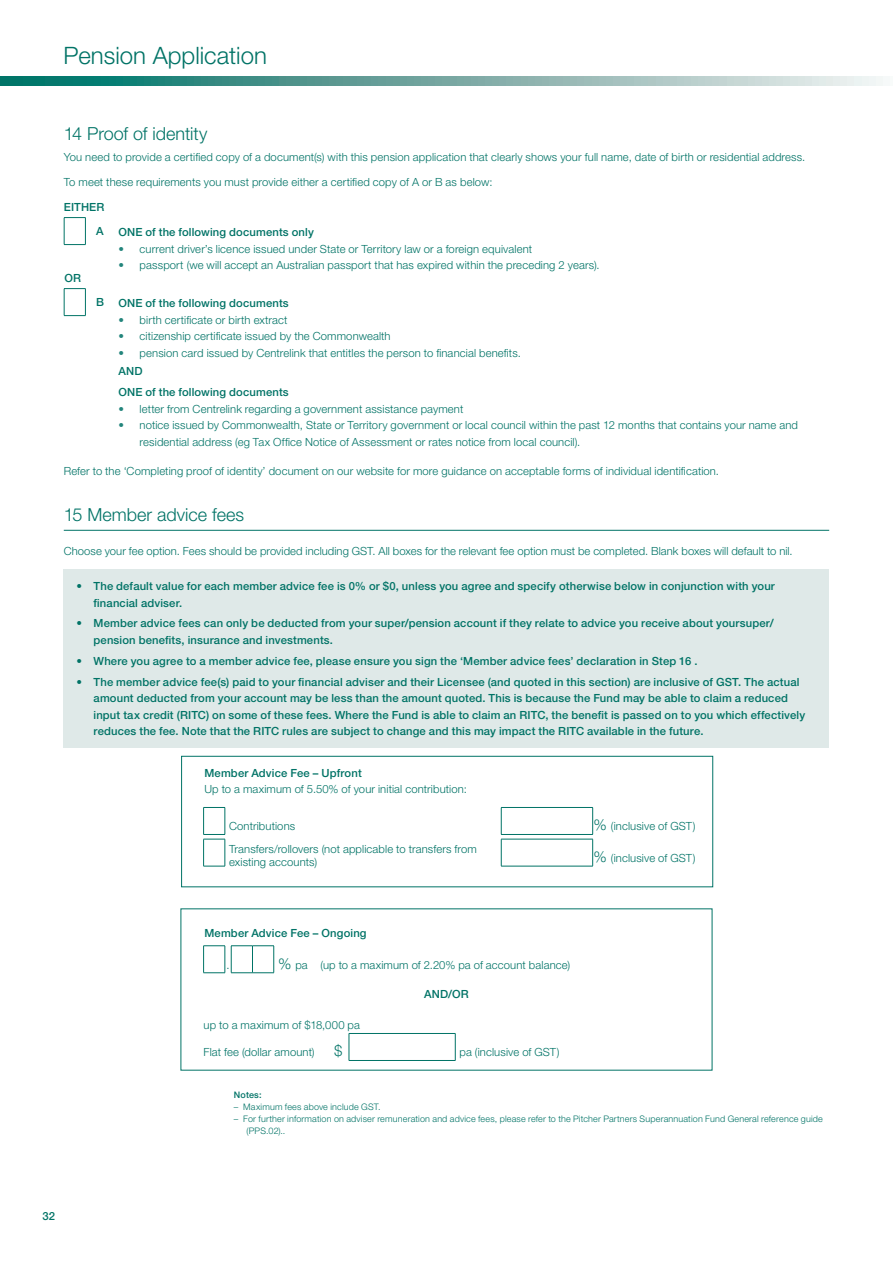
<style>
.page{position:relative;width:893px;height:1263px;background:#fff}
.page>*{position:absolute;margin:0;border:0;box-sizing:border-box;transform-origin:0 0}
.t1{font:300 24px "Helvetica Neue LT Std";color:#007366}
.t2{font:300 18px "Helvetica Neue LT Std";color:#007366}
.t3{font:300 15px "Helvetica Neue LT Std";color:#007366}
.t4{font:300 11.25px/18.1px "Helvetica Neue LT Std";letter-spacing:.01em;color:#007366}
.t5{font:500 11.25px/16.5px "Helvetica Neue LT Std";letter-spacing:.015em;color:#007366}
.t6{font:300 9px/12px "Helvetica Neue LT Std";letter-spacing:.02em;color:#007366}
.t7{font:500 9px "Helvetica Neue LT Std";letter-spacing:.02em;color:#007366}
.s1{color:#23857c}
.s2{font-weight:500}
.s3{font-size:15px}
</style>
<div class="page">
<hr style="left:64px;top:530px;width:765px;height:1px;background:#007366">
<svg style="left:64px;top:217px;width:22px;height:100px"></svg>
<div style="left:64px;top:569px;width:765px;height:179px;background:#dfe9e8"></div>
<svg style="left:203px;top:807px;width:391px;height:60px"></svg>
<hr style="left:501px;top:866px;width:92px;height:1px;background:#007366">
<svg style="left:180px;top:920px;width:95px;height:53px"></svg>
<svg style="left:180px;top:1006px;width:533px;height:54px"></svg>
<hr style="left:349px;top:1060px;width:106px;height:1px;background:#007366">
<hr style="left:349px;top:1033px;width:106px;height:1px;background:#007366">
<div style="left:181px;top:756px;width:532px;height:131px;border:1px solid #007366"></div>
<svg style="left:0;top:77px;width:883px;height:8px;background:#73aaa5"></svg>
<h1 class="t1" style="left:63px;top:41px;width:205px">Pension Application</h1>
<h2 class="t2" style="left:64px;top:123px;width:145px">14 Proof of identity</h2>
<p class="t4" style="left:64px;top:148px;width:743px">You need to provide a certified copy of a document(s) with this pension application that clearly shows your full name, date of birth or residential address.</p>
<p class="t4" style="left:64px;top:173px;width:430px">To meet these requirements you must provide either a certified copy of A or B as below:</p>
<p class="t5" style="left:64px;top:195px;width:42px;line-height:23.9px;text-align:right">EITHER<br>A</p>
<p class="t5" style="left:118px;top:224px;width:197px">ONE of the following documents only</p>
<p class="t4" style="left:118px;top:239px;width:415px"><span class="s1">•</span> current driver’s licence issued under State or Territory law or a foreign equivalent</p>
<p class="t4" style="left:118px;top:256px;width:483px"><span class="s1">•</span> passport (we will accept an Australian passport that has expired within the preceding 2 years).</p>
<p class="t5" style="left:65px;top:269px;width:18px">OR</p>
<p class="t5" style="left:96px;top:294px;width:9px">B</p>
<p class="t5" style="left:118px;top:295px;width:172px">ONE of the following documents</p>
<p class="t4" style="left:118px;top:310px;width:171px"><span class="s1">•</span> birth certificate or birth extract</p>
<p class="t4" style="left:118px;top:327px;width:274px"><span class="s1">•</span> citizenship certificate issued by the Commonwealth</p>
<p class="t4" style="left:118px;top:343px;width:404px"><span class="s1">•</span> pension card issued by Centrelink that entitles the person to financial benefits.<br><span class="s2">AND</span></p>
<p class="t5" style="left:118px;top:384px;width:172px">ONE of the following documents</p>
<p class="t4" style="left:118px;top:399px;width:347px"><span class="s1">•</span> letter from Centrelink regarding a government assistance payment</p>
<p class="t4" style="left:140px;top:417px;width:660px;line-height:16.5px;text-indent:-21px"><span class="s1">•</span> notice issued by Commonwealth, State or Territory government or local council within the past 12 months that contains your name and residential address (eg Tax Office Notice of Assessment or rates notice from local council).</p>
<p class="t4" style="left:64px;top:462px;width:657px">Refer to the ‘Completing proof of identity’ document on our website for more guidance on acceptable forms of individual identification.</p>
<h2 class="t2" style="left:64px;top:504px;width:182px">15 Member advice fees</h2>
<p class="t4" style="left:64px;top:542px;width:730px">Choose your fee option. Fees should be provided including GST. All boxes for the relevant fee option must be completed. Blank boxes will default to nil.</p>
<p class="t5" style="left:94px;top:578px;width:683px;text-indent:-17px">• The default value for each member advice fee is 0% or $0, unless you agree and specify otherwise below in conjunction with your financial adviser.</p>
<p class="t5" style="left:94px;top:615px;width:682px;text-indent:-17px">• Member advice fees can only be deducted from your super/pension account if they relate to advice you receive about yoursuper/ pension benefits, insurance and investments.</p>
<p class="t5" style="left:77px;top:652px;width:622px">• Where you agree to a member advice fee, please ensure you sign the ‘Member advice fees’ declaration in Step 16 .</p>
<p class="t5" style="left:94px;top:673px;width:713px;text-indent:-17px">• The member advice fee(s) paid to your financial adviser and their Licensee (and quoted in this section) are inclusive of GST. The actual amount deducted from your account may be less than the amount quoted. This is because the Fund may be able to claim a reduced input tax credit (RITC) on some of these fees. Where the Fund is able to claim an RITC, the benefit is passed on to you which effectively reduces the fee. Note that the RITC rules are subject to change and this may impact the RITC available in the future.</p>
<p class="t5" style="left:204px;top:765px;width:159px">Member Advice Fee – Upfront</p>
<p class="t4" style="left:204px;top:780px;width:264px">Up to a maximum of 5.50% of your initial contribution:</p>
<p class="t4" style="left:229px;top:817px;width:68px">Contributions</p>
<p class="t4" style="left:593px;top:817px;width:103px"><span class="s3">%</span> (inclusive of GST)</p>
<p class="t4" style="left:229px;top:842px;width:249px;line-height:13.5px">Transfers/rollovers (not applicable to transfers from existing accounts)</p>
<p class="t4" style="left:593px;top:848px;width:103px"><span class="s3">%</span> (inclusive of GST)</p>
<p class="t5" style="left:204px;top:925px;width:164px">Member Advice Fee – Ongoing</p>
<p class="t4" style="left:226px;top:955px;width:5px">.</p>
<p class="t4" style="left:278px;top:955px;width:294px"><span class="s3">%</span> pa (up to a maximum of 2.20% pa of account balance)</p>
<p class="t5" style="left:424px;top:985px;width:46px">AND/OR</p>
<p class="t4" style="left:204px;top:1016px;width:158px">up to a maximum of $18,000 pa</p>
<p class="t4" style="left:204px;top:1043px;width:113px">Flat fee (dollar amount)</p>
<h3 class="t3" style="left:334px;top:1042px;width:10px">$</h3>
<p class="t4" style="left:459px;top:1043px;width:101px">pa (inclusive of GST)</p>
<p class="t7" style="left:234px;top:1089px;width:29px">Notes:</p>
<p class="t6" style="left:234px;top:1101px;width:148px">– Maximum fees above include GST.</p>
<p class="t6" style="left:247px;top:1113px;width:578px;text-indent:-13px">– For further information on adviser remuneration and advice fees, please refer to the Pitcher Partners Superannuation Fund General reference guide (PPS.02)..</p>
<p class="t5" style="left:43px;top:1208px;width:14px">32</p>
</div>
